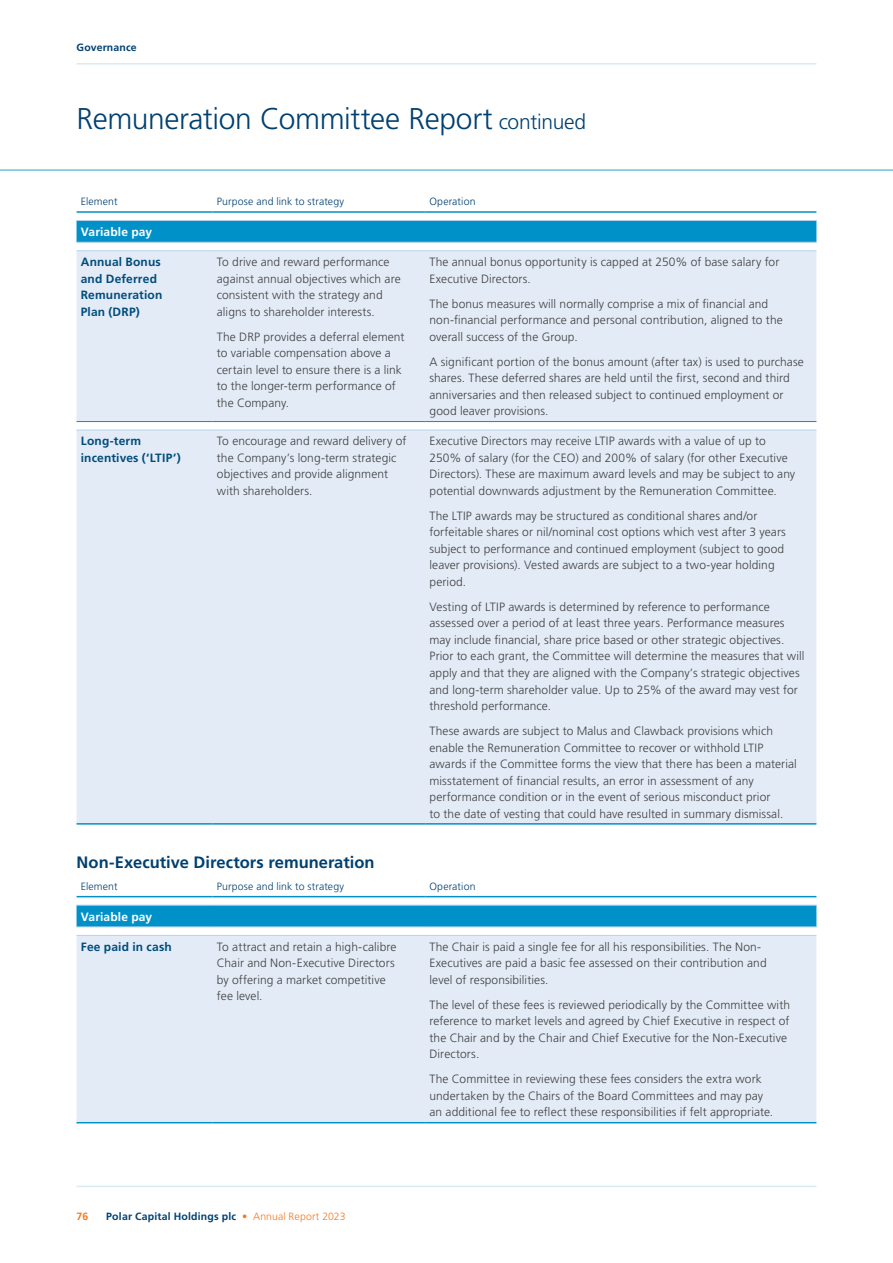
<style>
.page{position:relative;width:893px;height:1263px;background:#fff}
.page>*{position:absolute;margin:0;border:0;box-sizing:border-box;transform-origin:0 0}
.t1{font:300 30px "Frutiger LT Std";letter-spacing:-.015em;color:#004071}
.t2{font:700 16.5px "Frutiger LT Std";color:#004071}
.t3{font:300 12px/16.5px "Frutiger LT Std";letter-spacing:.005em;color:#414042}
.t4{font:700 12px/16.5px "Frutiger LT Std";letter-spacing:.015em;color:#004c7c}
.t5{font:700 12px "Frutiger LT Std";letter-spacing:.01em;color:#fff}
.t6{font:300 10.5px "Frutiger LT Std";letter-spacing:.01em;color:#004071}
.t7{font:700 10.5px "Frutiger LT Std";letter-spacing:.02em;color:#004071}
.t8{font:700 10.5px "Frutiger LT Std";color:#f47920}
.s1{font-size:21px}
.s2{font-weight:300;color:#f47920}
</style>
<div class="page">
<div style="left:77px;top:221px;width:739px;height:21px;background:#0091c8"></div>
<div style="left:77px;top:251px;width:739px;height:572px;background:#e3ecf6"></div>
<hr style="left:77px;top:242px;width:136px;height:1px;background:#b6d2ea">
<hr style="left:213px;top:242px;width:212px;height:1px;background:#b6d2ea">
<hr style="left:425px;top:242px;width:391px;height:1px;background:#b6d2ea">
<hr style="left:77px;top:250px;width:136px;height:1px;background:#b6d2ea">
<hr style="left:213px;top:250px;width:212px;height:1px;background:#b6d2ea">
<hr style="left:425px;top:250px;width:391px;height:1px;background:#b6d2ea">
<hr style="left:77px;top:421px;width:136px;height:1px;background:#0091c8">
<hr style="left:213px;top:421px;width:212px;height:1px;background:#0091c8">
<hr style="left:425px;top:421px;width:391px;height:1px;background:#0091c8">
<hr style="left:77px;top:430px;width:136px;height:1px;background:#b6d2ea">
<hr style="left:213px;top:430px;width:212px;height:1px;background:#b6d2ea">
<hr style="left:425px;top:430px;width:391px;height:1px;background:#b6d2ea">
<hr style="left:77px;top:823px;width:136px;height:2px;background:#0091c8">
<hr style="left:213px;top:823px;width:212px;height:2px;background:#0091c8">
<hr style="left:425px;top:823px;width:391px;height:2px;background:#0091c8">
<hr style="left:77px;top:220px;width:136px;height:1px;background:#b6d2ea">
<hr style="left:213px;top:220px;width:212px;height:1px;background:#b6d2ea">
<hr style="left:425px;top:220px;width:391px;height:1px;background:#b6d2ea">
<hr style="left:77px;top:211px;width:136px;height:2px;background:#0091c8">
<hr style="left:213px;top:211px;width:212px;height:2px;background:#0091c8">
<hr style="left:425px;top:211px;width:391px;height:2px;background:#0091c8">
<div style="left:77px;top:906px;width:739px;height:21px;background:#0091c8"></div>
<div style="left:77px;top:936px;width:739px;height:186px;background:#e3ecf6"></div>
<hr style="left:77px;top:927px;width:136px;height:1px;background:#b6d2ea">
<hr style="left:213px;top:927px;width:212px;height:1px;background:#b6d2ea">
<hr style="left:425px;top:927px;width:391px;height:1px;background:#b6d2ea">
<hr style="left:77px;top:905px;width:136px;height:1px;background:#b6d2ea">
<hr style="left:213px;top:905px;width:212px;height:1px;background:#b6d2ea">
<hr style="left:425px;top:905px;width:391px;height:1px;background:#b6d2ea">
<hr style="left:77px;top:935px;width:136px;height:1px;background:#b6d2ea">
<hr style="left:213px;top:935px;width:212px;height:1px;background:#b6d2ea">
<hr style="left:425px;top:935px;width:391px;height:1px;background:#b6d2ea">
<hr style="left:77px;top:1122px;width:136px;height:1px;background:#0091c8">
<hr style="left:213px;top:1122px;width:212px;height:1px;background:#0091c8">
<hr style="left:425px;top:1122px;width:391px;height:1px;background:#0091c8">
<hr style="left:77px;top:896px;width:136px;height:1px;background:#0091c8">
<hr style="left:213px;top:896px;width:212px;height:1px;background:#0091c8">
<hr style="left:425px;top:896px;width:391px;height:1px;background:#0091c8">
<hr style="left:0;top:169px;width:893px;height:2px;background:#6ec4d7">
<hr style="left:77px;top:63px;width:739px;height:2px;background:#d7ecf1">
<hr style="left:77px;top:1186px;width:739px;height:1px;background:#d7ecf1">
<p class="t7" style="left:77px;top:41px;width:62px">Governance</p>
<h1 class="t1" style="left:77px;top:101px;width:511px">Remuneration Committee Report <span class="s1">continued</span></h1>
<p class="t6" style="left:81px;top:196px;width:38px">Element</p>
<p class="t6" style="left:217px;top:196px;width:129px">Purpose and link to strategy</p>
<p class="t6" style="left:429px;top:196px;width:48px">Operation</p>
<p class="t5" style="left:81px;top:225px;width:73px">Variable pay</p>
<p class="t4" style="left:81px;top:254px;width:83px">Annual Bonus and Deferred<br>Remuneration<br>Plan (DRP)</p>
<p class="t3" style="left:217px;top:254px;width:185px">To drive and reward performance against annual objectives which are consistent with the strategy and aligns to shareholder interests.</p>
<p class="t3" style="left:217px;top:328px;width:189px">The DRP provides a deferral element to variable compensation above a certain level to ensure there is a link to the longer-term performance of the Company.</p>
<p class="t3" style="left:429px;top:254px;width:351px">The annual bonus opportunity is capped at 250% of base salary for<br>Executive Directors.</p>
<p class="t3" style="left:429px;top:295px;width:355px">The bonus measures will normally comprise a mix of financial and non-financial performance and personal contribution, aligned to the overall success of the Group.</p>
<p class="t3" style="left:429px;top:353px;width:376px">A significant portion of the bonus amount (after tax) is used to purchase shares. These deferred shares are held until the first, second and third anniversaries and then released subject to continued employment or good leaver provisions.</p>
<p class="t4" style="left:81px;top:433px;width:101px">Long-term incentives (‘LTIP’)</p>
<p class="t3" style="left:217px;top:433px;width:191px">To encourage and reward delivery of the Company’s long-term strategic objectives and provide alignment with shareholders.</p>
<p class="t3" style="left:429px;top:433px;width:367px">Executive Directors may receive LTIP awards with a value of up to 250% of salary (for the CEO) and 200% of salary (for other Executive Directors). These are maximum award levels and may be subject to any potential downwards adjustment by the Remuneration Committee.</p>
<p class="t3" style="left:429px;top:508px;width:358px">The LTIP awards may be structured as conditional shares and/or forfeitable shares or nil/nominal cost options which vest after 3 years subject to performance and continued employment (subject to good leaver provisions). Vested awards are subject to a two-year holding period.</p>
<p class="t3" style="left:429px;top:599px;width:376px">Vesting of LTIP awards is determined by reference to performance assessed over a period of at least three years. Performance measures may include financial, share price based or other strategic objectives.<br>Prior to each grant, the Committee will determine the measures that will apply and that they are aligned with the Company’s strategic objectives and long-term shareholder value. Up to 25% of the award may vest for threshold performance.</p>
<p class="t3" style="left:429px;top:723px;width:369px">These awards are subject to Malus and Clawback provisions which enable the Remuneration Committee to recover or withhold LTIP awards if the Committee forms the view that there has been a material misstatement of financial results, an error in assessment of any performance condition or in the event of serious misconduct prior<br>to the date of vesting that could have resulted in summary dismissal.</p>
<h2 class="t2" style="left:77px;top:852px;width:300px">Non-Executive Directors remuneration</h2>
<p class="t6" style="left:81px;top:880px;width:38px">Element</p>
<p class="t6" style="left:217px;top:880px;width:129px">Purpose and link to strategy</p>
<p class="t6" style="left:429px;top:880px;width:48px">Operation</p>
<p class="t5" style="left:81px;top:909px;width:73px">Variable pay</p>
<p class="t4" style="left:81px;top:938px;width:93px">Fee paid in cash</p>
<p class="t3" style="left:217px;top:938px;width:181px">To attract and retain a high-calibre<br>Chair and Non-Executive Directors by offering a market competitive fee level.</p>
<p class="t3" style="left:429px;top:938px;width:339px">The Chair is paid a single fee for all his responsibilities. The Non-<br>Executives are paid a basic fee assessed on their contribution and level of responsibilities.</p>
<p class="t3" style="left:429px;top:996px;width:362px">The level of these fees is reviewed periodically by the Committee with reference to market levels and agreed by Chief Executive in respect of the Chair and by the Chair and Chief Executive for the Non-Executive Directors.</p>
<p class="t3" style="left:429px;top:1071px;width:345px">The Committee in reviewing these fees considers the extra work undertaken by the Chairs of the Board Committees and may pay an additional fee to reflect these responsibilities if felt appropriate.</p>
<p class="t8" style="left:77px;top:1210px;width:13px">76</p>
<p class="t7" style="left:106px;top:1210px;width:241px">Polar Capital Holdings plc <span class="s2">• Annual Report 2023</span></p>
</div>
